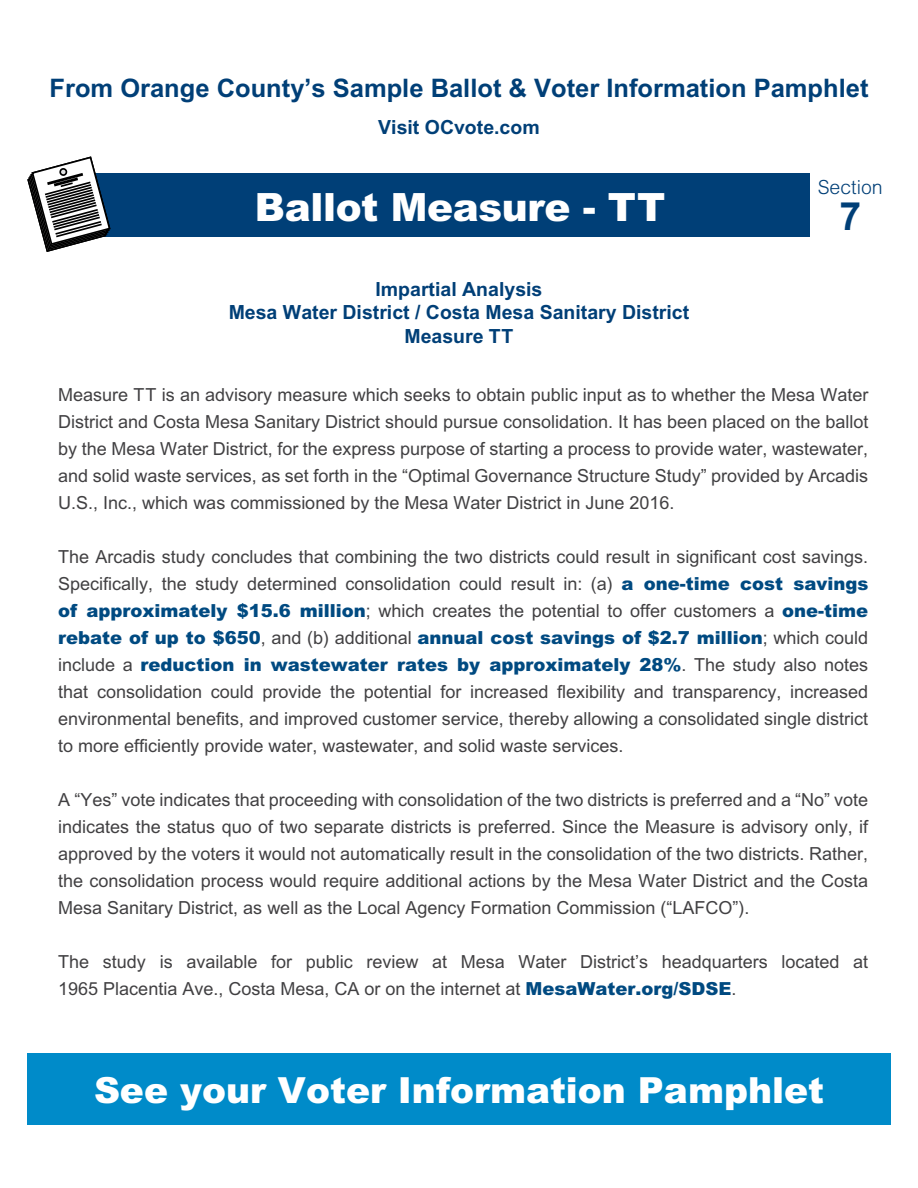
<style>
.page{position:relative;width:918px;height:1188px;background:#fff}
.page>*{position:absolute;margin:0;border:0;box-sizing:border-box;transform-origin:0 0}
.t1{font:900 39px "M Arial";letter-spacing:-.01em;color:#fff}
.t2{font:700 39px "M Arial";color:#003f77}
.t3{font:900 36px "M Arial";color:#fff}
.t4{font:700 25.5px "M Arial";color:#003f77}
.t5{font:700 19.5px/23.4px "M Arial";color:#003f77;text-align:center}
.t6{font:300 19.5px "M Arial";color:#003f77}
.t7{font:18px/27px "M Arial";color:#414042;text-align:justify}
.s1{font-weight:900;color:#004a81}
</style>
<div class="page">
<div style="left:58px;top:173px;width:752px;height:63px;background:#003f77"></div>
<div style="left:27px;top:1053px;width:863px;height:71px;background:#008bc9"></div>
<svg style="left:27px;top:156px;width:85px;height:96px"></svg>
<div style="left:60px;top:169px;width:7px;height:6px;background:#e2e3e4;border-radius:3px"></div>
<div style="left:59px;top:168px;width:9px;height:8px;border:2px solid #000;border-radius:3px"></div>
<h3 class="t4" style="left:50px;top:73px;width:820px">From Orange County’s Sample Ballot &amp; Voter Information Pamphlet</h3>
<p class="t5" style="left:378px;top:116px;width:163px">Visit OCvote.com</p>
<h1 class="t1" style="left:255px;top:182px;width:412px">Ballot Measure - TT</h1>
<p class="t5" style="left:229px;top:277px;width:462px">Impartial Analysis<br>Mesa Water District / Costa Mesa Sanitary District<br>Measure TT</p>
<p class="t6" style="left:818px;top:176px;width:67px">Section</p>
<h1 class="t2" style="left:839px;top:194px;width:23px">7</h1>
<p class="t7" style="left:58px;top:381px;width:812px">Measure TT is an advisory measure which seeks to obtain public input as to whether the Mesa Water District and Costa Mesa Sanitary District should pursue consolidation. It has been placed on the ballot by the Mesa Water District, for the express purpose of starting a process to provide water, wastewater, and solid waste services, as set forth in the “Optimal Governance Structure Study” provided by Arcadis U.S., Inc., which was commissioned by the Mesa Water District in June 2016.</p>
<p class="t7" style="left:58px;top:543px;width:812px">The Arcadis study concludes that combining the two districts could result in significant cost savings.<br>Specifically, the study determined consolidation could result in: (a) <span class="s1">a one-time cost savings of approximately $15.6 million</span>; which creates the potential to offer customers a <span class="s1">one-time rebate of up to $650</span>, and (b) additional <span class="s1">annual cost savings of $2.7 million</span>; which could include a <span class="s1">reduction in wastewater rates by approximately 28%</span>. The study also notes that consolidation could provide the potential for increased flexibility and transparency, increased environmental benefits, and improved customer service, thereby allowing a consolidated single district to more efficiently provide water, wastewater, and solid waste services.</p>
<p class="t7" style="left:58px;top:786px;width:812px">A “Yes” vote indicates that proceeding with consolidation of the two districts is preferred and a “No” vote indicates the status quo of two separate districts is preferred. Since the Measure is advisory only, if approved by the voters it would not automatically result in the consolidation of the two districts. Rather, the consolidation process would require additional actions by the Mesa Water District and the Costa Mesa Sanitary District, as well as the Local Agency Formation Commission (“LAFCO”).</p>
<p class="t7" style="left:58px;top:948px;width:812px">The study is available for public review at Mesa Water District’s headquarters located at<br>1965 Placentia Ave., Costa Mesa, CA or on the internet at <span class="s1">MesaWater.org/SDSE</span>.</p>
<h2 class="t3" style="left:94px;top:1068px;width:732px">See your Voter Information Pamphlet</h2>
</div>
